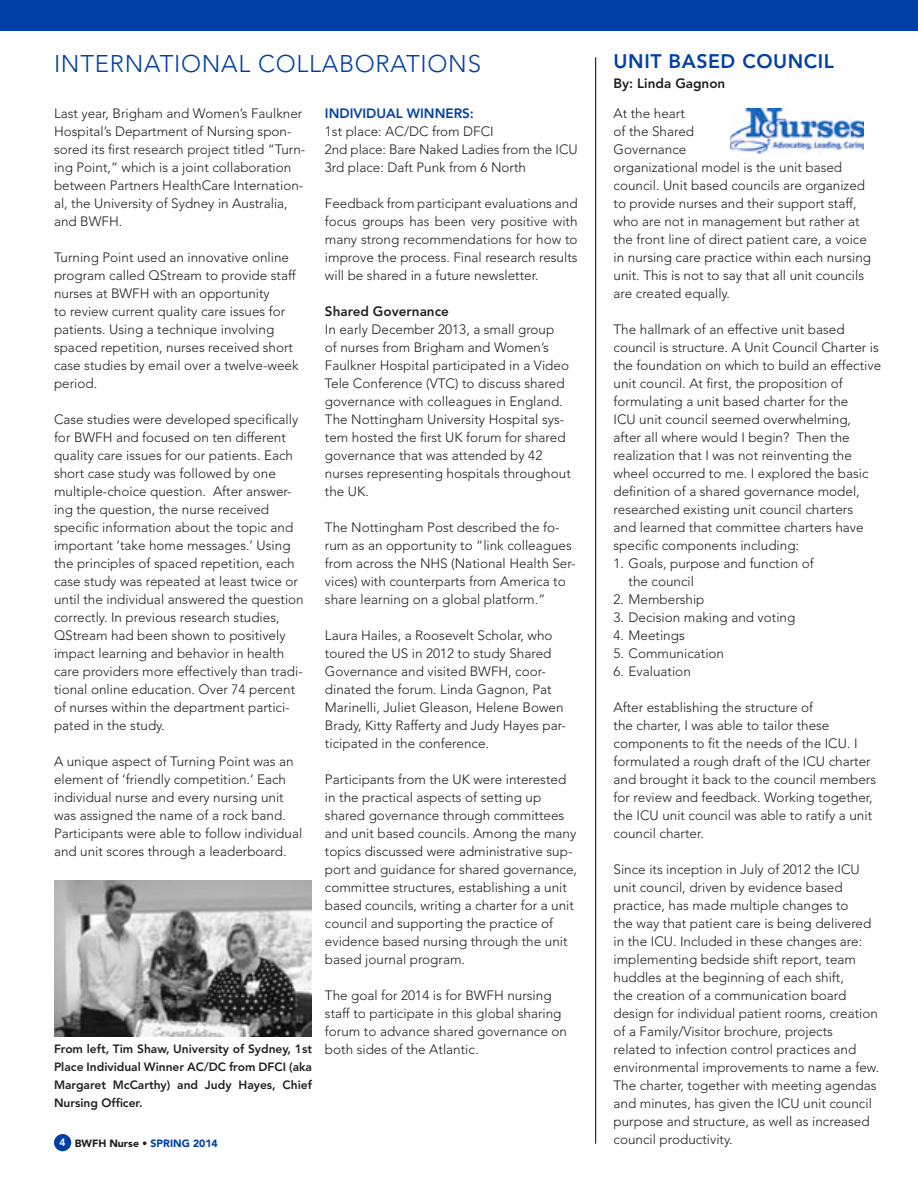
<style>
.page{position:relative;width:918px;height:1188px;background:#fff}
.page>*{position:absolute;margin:0;border:0;box-sizing:border-box;transform-origin:0 0}
.t1{font:300 24px "Avenir";letter-spacing:.03em;color:#0040a6}
.t2{font:800 19.5px "Avenir";letter-spacing:.03em;color:#0040a6}
.t3{font:300 13.5px/18px "Avenir";color:#231f20}
.t4{font:800 13.5px "Avenir";color:#231f20}
.t5{font:800 13.5px "Avenir";color:#0040a6}
.t6{font:800 12px/18px "Avenir";color:#231f20;text-align:justify}
.t7{font:900 10.5px "Avenir";color:#231f20}
.s1{font-weight:800;color:#fff}
.s2{color:#0040a6}
</style>
<div class="page">
<div style="left:54px;top:1134px;width:17px;height:17px;background:#0040a6;border-radius:50%"></div>
<div style="left:0;top:0;width:918px;height:31px;background:#0040a6"></div>
<hr style="left:595px;top:57px;width:1px;height:1087px;background:#040503">
<img style="left:55px;top:880px;width:257px;height:156px">
<img style="left:730px;top:108px;width:134px;height:45px">
<h1 class="t1" style="left:54px;top:54px;width:429px">INTERNATIONAL COLLABORATIONS</h1>
<h2 class="t2" style="left:614px;top:54px;width:222px">UNIT BASED COUNCIL</h2>
<p class="t4" style="left:614px;top:78px;width:113px">By: Linda Gagnon</p>
<p class="t3" style="left:614px;top:106px;width:259px">At the heart<br>of the Shared<br>Governance<br>organizational model is the unit based council. Unit based councils are organized to provide nurses and their support staff, who are not in management but rather at the front line of direct patient care, a voice in nursing care practice within each nursing unit. This is not to say that all unit councils are created equally.</p>
<p class="t3" style="left:614px;top:322px;width:269px">The hallmark of an effective unit based council is structure. A Unit Council Charter is the foundation on which to build an effective unit council. At first, the proposition of formulating a unit based charter for the<br>ICU unit council seemed overwhelming, after all where would I begin? Then the realization that I was not reinventing the wheel occurred to me. I explored the basic definition of a shared governance model, researched existing unit council charters<br>and learned that committee charters have specific components including:</p>
<p class="t3" style="left:629px;top:556px;width:187px;text-indent:-15px">1. Goals, purpose and function of the council</p>
<p class="t3" style="left:614px;top:592px;width:93px">2. Membership</p>
<p class="t3" style="left:614px;top:610px;width:183px">3. Decision making and voting</p>
<p class="t3" style="left:614px;top:628px;width:73px">4. Meetings</p>
<p class="t3" style="left:614px;top:646px;width:112px">5. Communication</p>
<p class="t3" style="left:614px;top:664px;width:79px">6. Evaluation</p>
<p class="t3" style="left:614px;top:700px;width:264px">After establishing the structure of<br>the charter, I was able to tailor these components to fit the needs of the ICU. I formulated a rough draft of the ICU charter and brought it back to the council members for review and feedback. Working together, the ICU unit council was able to ratify a unit council charter.</p>
<p class="t3" style="left:614px;top:862px;width:267px">Since its inception in July of 2012 the ICU unit council, driven by evidence based practice, has made multiple changes to<br>the way that patient care is being delivered in the ICU. Included in these changes are: implementing bedside shift report, team huddles at the beginning of each shift,<br>the creation of a communication board design for individual patient rooms, creation of a Family/Visitor brochure, projects<br>related to infection control practices and environmental improvements to name a few.<br>The charter, together with meeting agendas and minutes, has given the ICU unit council purpose and structure, as well as increased council productivity.</p>
<p class="t3" style="left:54px;top:106px;width:253px">Last year, Brigham and Women’s Faulkner Hospital’s Department of Nursing spon&shy;sored its first research project titled “Turn&shy;ing Point,” which is a joint collaboration between Partners HealthCare Internation&shy;al, the University of Sydney in Australia, and BWFH.</p>
<p class="t3" style="left:54px;top:250px;width:246px">Turning Point used an innovative online program called QStream to provide staff nurses at BWFH with an opportunity<br>to review current quality care issues for patients. Using a technique involving spaced repetition, nurses received short case studies by email over a twelve-week period.</p>
<p class="t3" style="left:54px;top:412px;width:251px">Case studies were developed specifically for BWFH and focused on ten different quality care issues for our patients. Each short case study was followed by one multiple-choice question. After answer&shy;ing the question, the nurse received specific information about the topic and important ‘take home messages.’ Using the principles of spaced repetition, each case study was repeated at least twice or until the individual answered the question correctly. In previous research studies, QStream had been shown to positively impact learning and behavior in health care providers more effectively than tradi&shy;tional online education. Over 74 percent of nurses within the department partici&shy;pated in the study.</p>
<p class="t3" style="left:54px;top:754px;width:250px">A unique aspect of Turning Point was an element of ‘friendly competition.’ Each individual nurse and every nursing unit was assigned the name of a rock band.<br>Participants were able to follow individual and unit scores through a leaderboard.</p>
<p class="t5" style="left:325px;top:108px;width:150px">INDIVIDUAL WINNERS:</p>
<p class="t3" style="left:325px;top:124px;width:254px">1st place: AC/DC from DFCI<br>2nd place: Bare Naked Ladies from the ICU<br>3rd place: Daft Punk from 6 North</p>
<p class="t3" style="left:325px;top:196px;width:254px;text-align:justify">Feedback from participant evaluations and focus groups has been very positive with many strong recommendations for how to improve the process. Final research results will be shared in a future newsletter.</p>
<p class="t4" style="left:325px;top:306px;width:125px">Shared Governance</p>
<p class="t3" style="left:325px;top:322px;width:247px">In early December 2013, a small group<br>of nurses from Brigham and Women’s Faulkner Hospital participated in a Video Tele Conference (VTC) to discuss shared governance with colleagues in England.<br>The Nottingham University Hospital sys&shy;tem hosted the first UK forum for shared governance that was attended by 42 nurses representing hospitals throughout the UK.</p>
<p class="t3" style="left:325px;top:520px;width:252px">The Nottingham Post described the fo&shy;rum as an opportunity to “link colleagues from across the NHS (National Health Ser&shy;vices) with counterparts from America to share learning on a global platform.”</p>
<p class="t3" style="left:325px;top:628px;width:243px">Laura Hailes, a Roosevelt Scholar, who toured the US in 2012 to study Shared Governance and visited BWFH, coor&shy;dinated the forum. Linda Gagnon, Pat Marinelli, Juliet Gleason, Helene Bowen Brady, Kitty Rafferty and Judy Hayes par&shy;ticipated in the conference.</p>
<p class="t3" style="left:325px;top:772px;width:254px">Participants from the UK were interested in the practical aspects of setting up shared governance through committees and unit based councils. Among the many topics discussed were administrative sup&shy;port and guidance for shared governance, committee structures, establishing a unit based councils, writing a charter for a unit council and supporting the practice of evidence based nursing through the unit based journal program.</p>
<p class="t3" style="left:325px;top:988px;width:243px">The goal for 2014 is for BWFH nursing staff to participate in this global sharing forum to advance shared governance on both sides of the Atlantic.</p>
<p class="t6" style="left:54px;top:1041px;width:260px">From left, Tim Shaw, University of Sydney, 1st Place Individual Winner AC/DC from DFCI (aka Margaret McCarthy) and Judy Hayes, Chief Nursing Officer.</p>
<p class="t7" style="left:60px;top:1139px;width:160px"><span class="s1">4</span> BWFH Nurse • <span class="s2">SPRING 2014</span></p>
</div>
